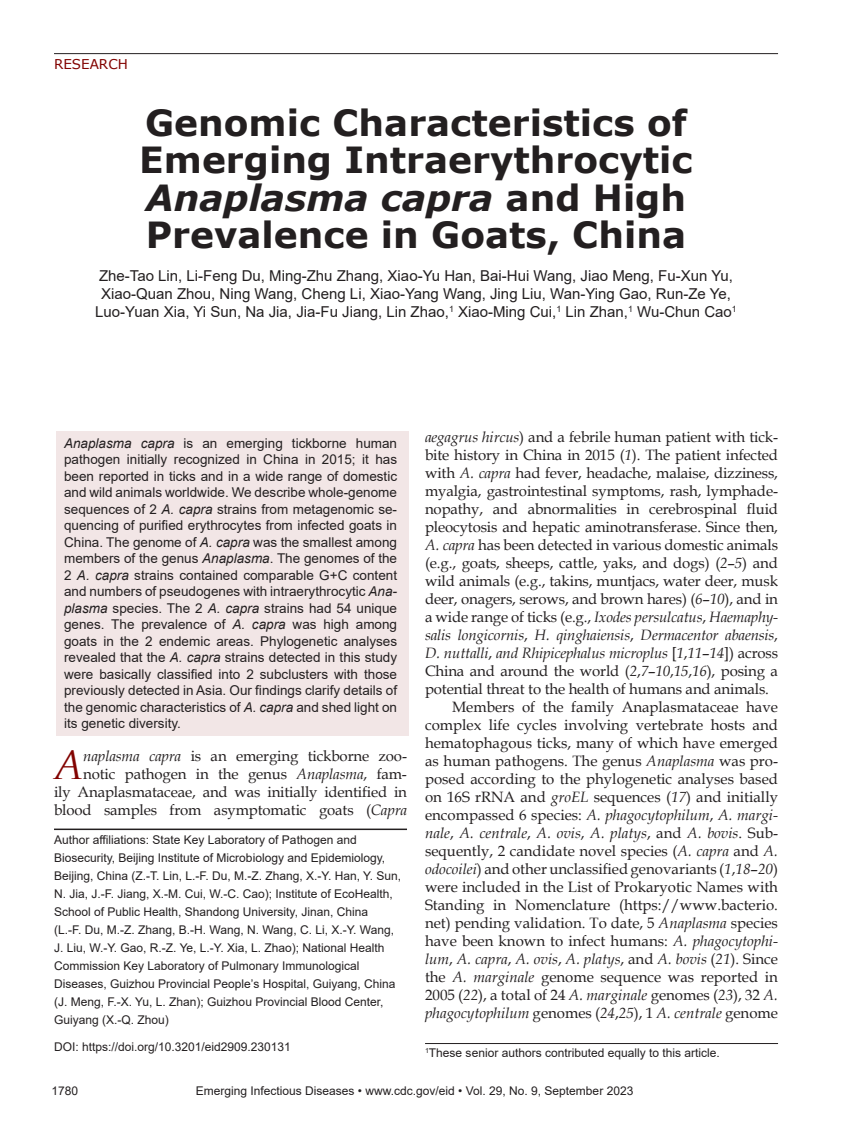
<style>
.page{position:relative;width:851px;height:1134px;background:#fff}
.page>*{position:absolute;margin:0;border:0;box-sizing:border-box;transform-origin:0 0}
.t1{font:italic 41.1px "Book Antiqua";color:#820301}
.t2{font:700 36px/37.5px "Verdana";color:#231f20}
.t3{font:15px/18px "Book Antiqua";letter-spacing:-.01em;color:#231f20;text-align:right}
.t4{font:italic 15px "Book Antiqua";letter-spacing:-.01em;color:#231f20}
.t5{font:15px/18px "Arial";color:#231f20;text-align:center}
.t6{font:13.5px/16.5px "Arial";color:#231f20;text-align:justify}
.t7{font:13.5px "Verdana";color:#820301}
.t8{font:12px/18px "Arial";color:#231f20}
.s1{font-style:italic}
.s2{font-style:normal}
</style>
<div class="page">
<hr style="left:54px;top:53px;width:724px;height:1px;background:#231f20">
<div style="left:56px;top:431px;width:352px;height:304px;background:#f2e6e6"></div>
<hr style="left:54px;top:829px;width:353px;height:1px;background:#231f20">
<hr style="left:425px;top:1043px;width:353px;height:1px;background:#231f20">
<p class="t7" style="left:54px;top:55px;width:75px">RESEARCH</p>
<h2 class="t2" style="left:139px;top:103px;width:555px">Genomic Characteristics of<br>Emerging Intraerythrocytic<br><span class="s1">Anaplasma capra</span> and High<br>Prevalence in Goats, China</h2>
<p class="t5" style="left:95px;top:267px;width:643px">Zhe-Tao Lin, Li-Feng Du, Ming-Zhu Zhang, Xiao-Yu Han, Bai-Hui Wang, Jiao Meng, Fu-Xun Yu,<br>Xiao-Quan Zhou, Ning Wang, Cheng Li, Xiao-Yang Wang, Jing Liu, Wan-Ying Gao, Run-Ze Ye,<br>Luo-Yuan Xia, Yi Sun, Na Jia, Jia-Fu Jiang, Lin Zhao,<sup>1</sup> Xiao-Ming Cui,<sup>1</sup> Lin Zhan,<sup>1</sup> Wu-Chun Cao<sup>1</sup></p>
<p class="t6" style="left:64px;top:435px;width:334px"><span class="s1">Anaplasma capra</span> is an emerging tickborne human pathogen initially recognized in China in 2015; it has been reported in ticks and in a wide range of domestic and wild animals worldwide. We describe whole-genome sequences of 2 <span class="s1">A. capra</span> strains from metagenomic se&shy;quencing of purified erythrocytes from infected goats in China. The genome of <span class="s1">A. capra</span> was the smallest among members of the genus <span class="s1">Anaplasma</span>. The genomes of the 2 <span class="s1">A. capra</span> strains contained comparable G+C content and numbers of pseudogenes with intraerythrocytic <span class="s1">Ana&shy;plasma</span> species. The 2 <span class="s1">A. capra</span> strains had 54 unique genes. The prevalence of <span class="s1">A. capra</span> was high among goats in the 2 endemic areas. Phylogenetic analyses revealed that the <span class="s1">A. capra</span> strains detected in this study were basically classified into 2 subclusters with those previously detected in Asia. Our findings clarify details of the genomic characteristics of <span class="s1">A. capra</span> and shed light on its genetic diversity.</p>
<p class="t3" style="left:54px;top:747px;width:354px"><span class="s1">naplasma capra</span> is an emerging tickborne zoo&shy;notic pathogen in the genus <span class="s1">Anaplasma</span>, fam-<br>ily Anaplasmataceae, and was initially identified in blood samples from asymptomatic goats (<span class="s1">Capra</span></p>
<h1 class="t1" style="left:54px;top:737px;width:31px">A</h1>
<p class="t8" style="left:54px;top:830px;width:348px">Author affiliations: State Key Laboratory of Pathogen and Biosecurity, Beijing Institute of Microbiology and Epidemiology, Beijing, China (Z.-T. Lin, L.-F. Du, M.-Z. Zhang, X.-Y. Han, Y. Sun, N. Jia, J.-F. Jiang, X.-M. Cui, W.-C. Cao); Institute of EcoHealth, School of Public Health, Shandong University, Jinan, China<br>(L.-F. Du, M.-Z. Zhang, B.-H. Wang, N. Wang, C. Li, X.-Y. Wang, J. Liu, W.-Y. Gao, R.-Z. Ye, L.-Y. Xia, L. Zhao); National Health Commission Key Laboratory of Pulmonary Immunological Diseases, Guizhou Provincial People’s Hospital, Guiyang, China (J. Meng, F.-X. Yu, L. Zhan); Guizhou Provincial Blood Center, Guiyang (X.-Q. Zhou)</p>
<p class="t8" style="left:54px;top:1037px;width:238px">DOI: https://doi.org/10.3201/eid2909.230131</p>
<p class="t3" style="left:425px;top:427px;width:354px"><span class="s1">aegagrus hircus</span>) and a febrile human patient with tick-</p>
<p class="t3" style="left:425px;top:445px;width:354px">bite history in China in 2015 (<span class="s1">1</span>). The patient infected</p>
<p class="t3" style="left:425px;top:463px;width:354px">with <span class="s1">A. capra</span> had fever, headache, malaise, dizziness,</p>
<p class="t3" style="left:425px;top:481px;width:354px">myalgia, gastrointestinal symptoms, rash, lymphade-</p>
<p class="t3" style="left:425px;top:499px;width:354px">nopathy, and abnormalities in cerebrospinal fluid</p>
<p class="t3" style="left:425px;top:517px;width:354px">pleocytosis and hepatic aminotransferase. Since then,</p>
<p class="t3" style="left:425px;top:535px;width:354px"><span class="s1">A. capra</span> has been detected in various domestic animals</p>
<p class="t3" style="left:425px;top:553px;width:354px">(e.g., goats, sheeps, cattle, yaks, and dogs) (<span class="s1">2</span>–<span class="s1">5</span>) and</p>
<p class="t3" style="left:425px;top:571px;width:354px">wild animals (e.g., takins, muntjacs, water deer, musk</p>
<p class="t3" style="left:425px;top:589px;width:354px">deer, onagers, serows, and brown hares) (<span class="s1">6</span>–<span class="s1">10</span>), and in</p>
<p class="t4" style="left:425px;top:606px;width:354px"><span class="s2">a wide range of ticks (e.g.,</span> Ixodes persulcatus<span class="s2">,</span> Haemaphy-</p>
<p class="t4" style="left:425px;top:624px;width:354px">salis longicornis<span class="s2">,</span> H. qinghaiensis<span class="s2">,</span> Dermacentor abaensis<span class="s2">,</span></p>
<p class="t4" style="left:425px;top:642px;width:354px">D. nuttalli<span class="s2">,</span> and Rhipicephalus microplus <span class="s2">[</span>1<span class="s2">,</span>11<span class="s2">–</span>14<span class="s2">]) across</span></p>
<p class="t3" style="left:425px;top:661px;width:354px">China and around the world (<span class="s1">2</span>,<span class="s1">7</span>–<span class="s1">10</span>,<span class="s1">15</span>,<span class="s1">16</span>), posing a</p>
<p class="t3" style="left:425px;top:679px;width:345px">potential threat to the health of humans and animals.</p>
<p class="t3" style="left:452px;top:697px;width:327px">Members of the family Anaplasmataceae have</p>
<p class="t3" style="left:425px;top:715px;width:354px">complex life cycles involving vertebrate hosts and</p>
<p class="t3" style="left:425px;top:733px;width:354px">hematophagous ticks, many of which have emerged</p>
<p class="t3" style="left:425px;top:751px;width:354px">as human pathogens. The genus <span class="s1">Anaplasma</span> was pro-</p>
<p class="t3" style="left:425px;top:769px;width:354px">posed according to the phylogenetic analyses based</p>
<p class="t3" style="left:425px;top:787px;width:354px">on 16S rRNA and <span class="s1">groEL</span> sequences (<span class="s1">17</span>) and initially</p>
<p class="t4" style="left:425px;top:804px;width:354px"><span class="s2">encompassed 6 species:</span> A. phagocytophilum<span class="s2">,</span> A. margi-</p>
<p class="t4" style="left:425px;top:822px;width:354px">nale<span class="s2">,</span> A. centrale<span class="s2">,</span> A. ovis<span class="s2">,</span> A. platys<span class="s2">, and</span> A. bovis<span class="s2">. Sub-</span></p>
<p class="t3" style="left:425px;top:841px;width:354px">sequently, 2 candidate novel species (<span class="s1">A. capra</span> and <span class="s1">A.</span></p>
<p class="t3" style="left:425px;top:859px;width:354px"><span class="s1">odocoilei</span>) and other unclassified genovariants (<span class="s1">1</span>,<span class="s1">18</span>–<span class="s1">20</span>)</p>
<p class="t3" style="left:425px;top:877px;width:354px">were included in the List of Prokaryotic Names with</p>
<p class="t3" style="left:425px;top:895px;width:354px">Standing in Nomenclature (https://www.bacterio.</p>
<p class="t3" style="left:425px;top:913px;width:354px">net) pending validation. To date, 5 <span class="s1">Anaplasma</span> species</p>
<p class="t3" style="left:425px;top:931px;width:354px">have been known to infect humans: <span class="s1">A. phagocytophi-</span></p>
<p class="t4" style="left:425px;top:948px;width:354px">lum<span class="s2">,</span> A. capra<span class="s2">,</span> A. ovis<span class="s2">,</span> A. platys<span class="s2">, and</span> A. bovis <span class="s2">(</span>21<span class="s2">). Since</span></p>
<p class="t3" style="left:425px;top:967px;width:354px">the <span class="s1">A. marginale</span> genome sequence was reported in</p>
<p class="t3" style="left:425px;top:985px;width:354px">2005 (<span class="s1">22</span>), a total of 24 <span class="s1">A. marginale</span> genomes (<span class="s1">23</span>), 32 <span class="s1">A.</span></p>
<p class="t4" style="left:425px;top:1002px;width:354px">phagocytophilum <span class="s2">genomes (</span>24<span class="s2">,</span>25<span class="s2">), 1</span> A. centrale <span class="s2">genome</span></p>
<p class="t8" style="left:425px;top:1044px;width:296px"><sup>1</sup>These senior authors contributed equally to this article.</p>
<p class="t8" style="left:51px;top:1082px;width:28px">1780</p>
<p class="t8" style="left:196px;top:1082px;width:439px">Emerging Infectious Diseases • www.cdc.gov/eid • Vol. 29, No. 9, September 2023</p>
</div>
